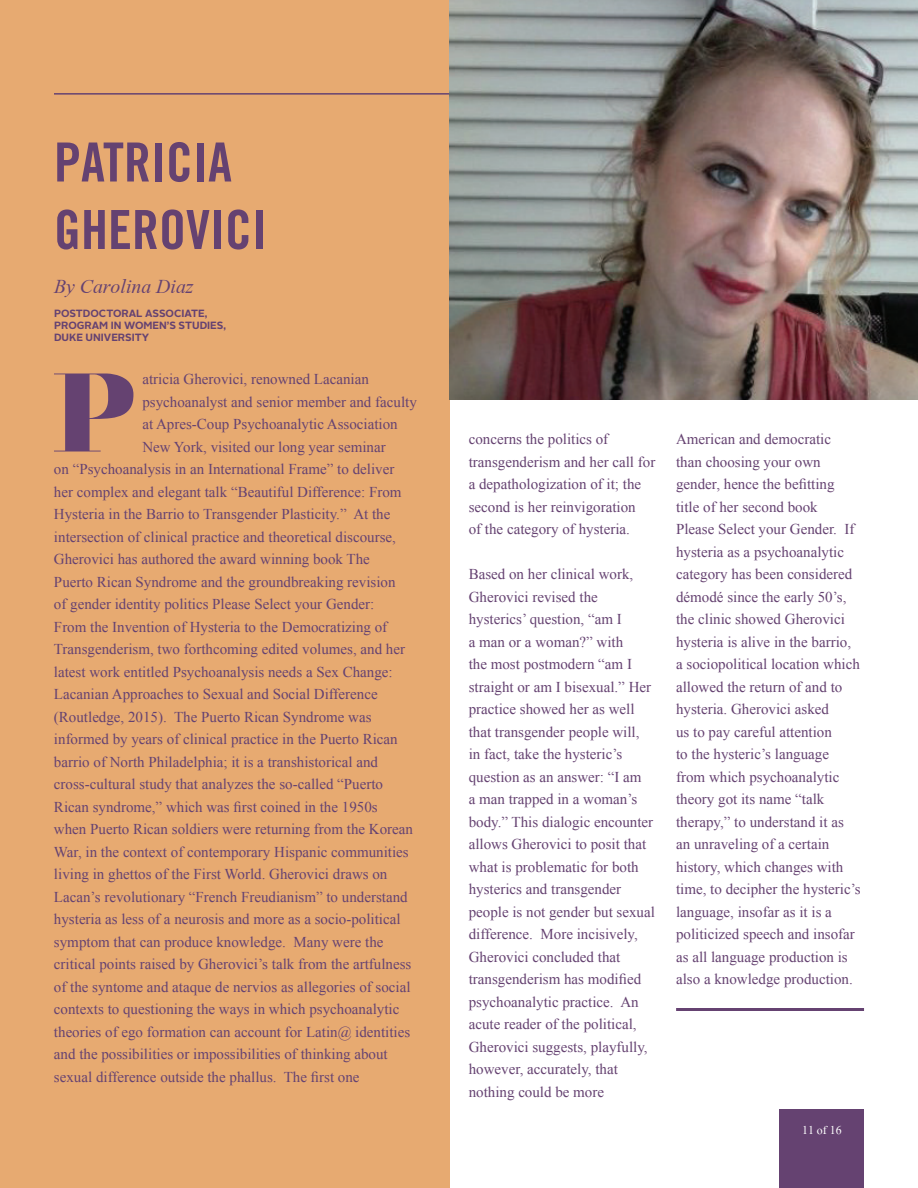
<style>
.page{position:relative;width:918px;height:1188px;background:#fff}
.page>*{position:absolute;margin:0;border:0;box-sizing:border-box;transform-origin:0 0}
.t1{font:900 111.45px "Nouvelle Vague";color:#654271}
.t2{font:54px/67.5px "Trade Gothic Bold Cond Twenty";color:#654271}
.t3{font:italic 30px "Angsana New";color:#654271}
.t4{font:18px "Angsana New";color:#fff}
.t5{font:15px/22.5px "Times New Roman";color:#654271}
.t6{font:700 10.5px/12.3px "Alright Sans";color:#654271}
</style>
<div class="page">
<div style="left:0;top:0;width:449px;height:1188px;background:#e7aa71"></div>
<hr style="left:676px;top:1008px;width:188px;height:3px;background:#654271">
<div style="left:780px;top:1110px;width:84px;height:78px;background:#654271"></div>
<hr style="left:54px;top:93px;width:810px;height:2px;background:#654271">
<img style="left:449px;top:0;width:469px;height:400px">
<h2 class="t2" style="left:54px;top:128px;width:214px">PATRICIA<br>GHEROVICI</h2>
<h3 class="t3" style="left:54px;top:264px;width:141px">By Carolina Diaz</h3>
<p class="t6" style="left:54px;top:307px;width:174px">POSTDOCTORAL ASSOCIATE,<br>PROGRAM IN WOMEN’S STUDIES,<br>DUKE UNIVERSITY</p>
<h1 class="t1" style="left:53px;top:353px;width:82px">P</h1>
<p class="t5" style="left:142px;top:368px;width:228px">atricia Gherovici, renowned Lacanian</p>
<p class="t5" style="left:142px;top:390px;width:276px">psychoanalyst and senior member and faculty</p>
<p class="t5" style="left:142px;top:413px;width:257px">at Apres-Coup Psychoanalytic Association</p>
<p class="t5" style="left:142px;top:435px;width:245px">New York, visited our long year seminar</p>
<p class="t5" style="left:54px;top:458px;width:342px">on “Psychoanalysis in an International Frame” to deliver</p>
<p class="t5" style="left:54px;top:480px;width:349px">her complex and elegant talk “Beautiful Difference: From</p>
<p class="t5" style="left:54px;top:503px;width:338px">Hysteria in the Barrio to Transgender Plasticity.” At the</p>
<p class="t5" style="left:54px;top:525px;width:344px">intersection of clinical practice and theoretical discourse,</p>
<p class="t5" style="left:54px;top:548px;width:317px">Gherovici has authored the award winning book The</p>
<p class="t5" style="left:54px;top:570px;width:343px">Puerto Rican Syndrome and the groundbreaking revision</p>
<p class="t5" style="left:54px;top:593px;width:322px">of gender identity politics Please Select your Gender:</p>
<p class="t5" style="left:54px;top:615px;width:335px">From the Invention of Hysteria to the Democratizing of</p>
<p class="t5" style="left:54px;top:638px;width:353px">Transgenderism, two forthcoming edited volumes, and her</p>
<p class="t5" style="left:54px;top:660px;width:340px">latest work entitled Psychoanalysis needs a Sex Change:</p>
<p class="t5" style="left:54px;top:683px;width:325px">Lacanian Approaches to Sexual and Social Difference</p>
<p class="t5" style="left:54px;top:705px;width:319px">(Routledge, 2015). The Puerto Rican Syndrome was</p>
<p class="t5" style="left:54px;top:728px;width:345px">informed by years of clinical practice in the Puerto Rican</p>
<p class="t5" style="left:54px;top:750px;width:326px">barrio of North Philadelphia; it is a transhistorical and</p>
<p class="t5" style="left:54px;top:773px;width:331px">cross-cultural study that analyzes the so-called “Puerto</p>
<p class="t5" style="left:54px;top:795px;width:325px">Rican syndrome,” which was first coined in the 1950s</p>
<p class="t5" style="left:54px;top:818px;width:361px">when Puerto Rican soldiers were returning from the Korean</p>
<p class="t5" style="left:54px;top:840px;width:356px">War, in the context of contemporary Hispanic communities</p>
<p class="t5" style="left:54px;top:863px;width:335px">living in ghettos of the First World. Gherovici draws on</p>
<p class="t5" style="left:54px;top:885px;width:355px">Lacan’s revolutionary “French Freudianism” to understand</p>
<p class="t5" style="left:54px;top:908px;width:348px">hysteria as less of a neurosis and more as a socio-political</p>
<p class="t5" style="left:54px;top:930px;width:331px">symptom that can produce knowledge. Many were the</p>
<p class="t5" style="left:54px;top:953px;width:359px">critical points raised by Gherovici’s talk from the artfulness</p>
<p class="t5" style="left:54px;top:975px;width:358px">of the syntome and ataque de nervios as allegories of social</p>
<p class="t5" style="left:54px;top:998px;width:347px">contexts to questioning the ways in which psychoanalytic</p>
<p class="t5" style="left:54px;top:1020px;width:358px">theories of ego formation can account for Latin@ identities</p>
<p class="t5" style="left:54px;top:1043px;width:335px">and the possibilities or impossibilities of thinking about</p>
<p class="t5" style="left:54px;top:1065px;width:307px">sexual difference outside the phallus. The first one</p>
<p class="t5" style="left:469px;top:428px;width:188px">concerns the politics of transgenderism and her call for a depathologization of it; the second is her reinvigoration<br>of the category of hysteria.</p>
<p class="t5" style="left:469px;top:563px;width:188px">Based on her clinical work,<br>Gherovici revised the hysterics’ question, “am I<br>a man or a woman?” with<br>the most postmodern “am I straight or am I bisexual.” Her practice showed her as well that transgender people will, in fact, take the hysteric’s question as an answer: “I am<br>a man trapped in a woman’s body.” This dialogic encounter allows Gherovici to posit that what is problematic for both hysterics and transgender people is not gender but sexual difference. More incisively,<br>Gherovici concluded that transgenderism has modified psychoanalytic practice. An acute reader of the political,<br>Gherovici suggests, playfully, however, accurately, that nothing could be more</p>
<p class="t5" style="left:676px;top:428px;width:186px">American and democratic than choosing your own gender, hence the befitting title of her second book<br>Please Select your Gender. If hysteria as a psychoanalytic category has been considered démodé since the early 50’s, the clinic showed Gherovici hysteria is alive in the barrio, a sociopolitical location which allowed the return of and to hysteria. Gherovici asked<br>us to pay careful attention<br>to the hysteric’s language from which psychoanalytic theory got its name “talk therapy,” to understand it as an unraveling of a certain history, which changes with time, to decipher the hysteric’s language, insofar as it is a politicized speech and insofar as all language production is also a knowledge production.</p>
<p class="t4" style="left:802px;top:1117px;width:41px">11 of 16</p>
</div>
